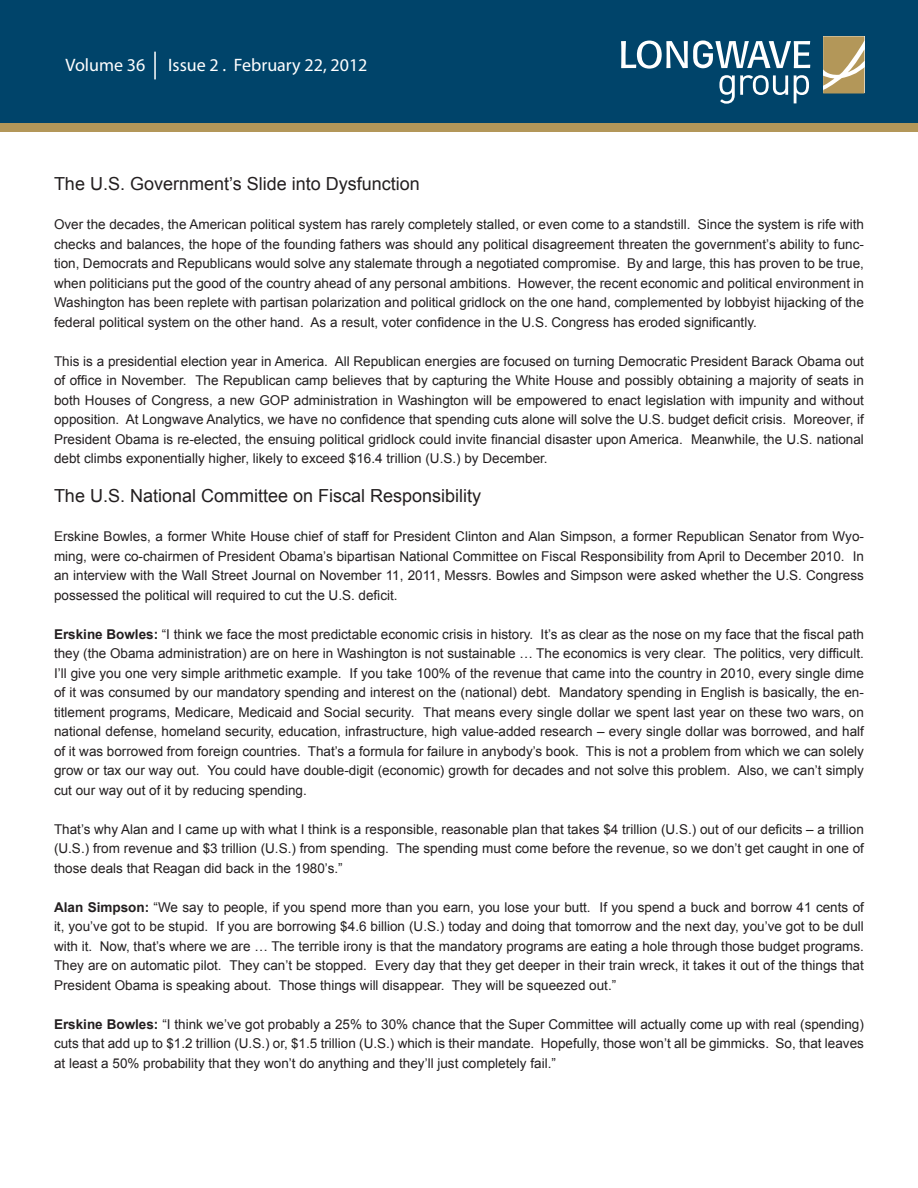
<style>
.page{position:relative;width:918px;height:1188px;background:#fff}
.page>*{position:absolute;margin:0;border:0;box-sizing:border-box;transform-origin:0 0}
.t1{font:18px "Arial";color:#231f20}
.t2{font:18px "Myriad Pro";color:#fff}
.t3{font:13.5px/19.5px "Arial";color:#231f20;text-align:justify}
.s1{font-weight:700}
</style>
<div class="page">
<div style="left:0;top:122px;width:918px;height:10px;background:#b39759"></div>
<div style="left:0;top:0;width:918px;height:123px;background:#00446a"></div>
<hr style="left:154px;top:52px;width:2px;height:27px;background:#fff">
<svg style="left:621px;top:40px;width:189px;height:29px"></svg>
<svg style="left:719px;top:75px;width:69px;height:29px"></svg>
<svg style="left:794px;top:75px;width:15px;height:28px"></svg>
<svg style="left:823px;top:36px;width:41px;height:58px;background:#bfa977"></svg>
<p class="t2" style="left:66px;top:54px;width:81px">Volume 36</p>
<p class="t2" style="left:168px;top:54px;width:201px">Issue 2 . February 22, 2012</p>
<p class="t1" style="left:54px;top:172px;width:367px">The U.S. Government’s Slide into Dysfunction</p>
<p class="t3" style="left:54px;top:215px;width:811px">Over the decades, the American political system has rarely completely stalled, or even come to a standstill. Since the system is rife with checks and balances, the hope of the founding fathers was should any political disagreement threaten the government’s ability to func&shy;tion, Democrats and Republicans would solve any stalemate through a negotiated compromise. By and large, this has proven to be true, when politicians put the good of the country ahead of any personal ambitions. However, the recent economic and political environment in Washington has been replete with partisan polarization and political gridlock on the one hand, complemented by lobbyist hijacking of the federal political system on the other hand. As a result, voter confidence in the U.S. Congress has eroded significantly.</p>
<p class="t3" style="left:54px;top:351px;width:811px">This is a presidential election year in America. All Republican energies are focused on turning Democratic President Barack Obama out of office in November. The Republican camp believes that by capturing the White House and possibly obtaining a majority of seats in both Houses of Congress, a new GOP administration in Washington will be empowered to enact legislation with impunity and without opposition. At Longwave Analytics, we have no confidence that spending cuts alone will solve the U.S. budget deficit crisis. Moreover, if President Obama is re-elected, the ensuing political gridlock could invite financial disaster upon America. Meanwhile, the U.S. national debt climbs exponentially higher, likely to exceed $16.4 trillion (U.S.) by December.</p>
<p class="t1" style="left:54px;top:484px;width:429px">The U.S. National Committee on Fiscal Responsibility</p>
<p class="t3" style="left:54px;top:527px;width:811px">Erskine Bowles, a former White House chief of staff for President Clinton and Alan Simpson, a former Republican Senator from Wyo&shy;ming, were co-chairmen of President Obama’s bipartisan National Committee on Fiscal Responsibility from April to December 2010. In an interview with the Wall Street Journal on November 11, 2011, Messrs. Bowles and Simpson were asked whether the U.S. Congress possessed the political will required to cut the U.S. deficit.</p>
<p class="t3" style="left:54px;top:624px;width:812px"><span class="s1">Erskine Bowles:</span> “I think we face the most predictable economic crisis in history. It’s as clear as the nose on my face that the fiscal path they (the Obama administration) are on here in Washington is not sustainable … The economics is very clear. The politics, very difficult.<br>I’ll give you one very simple arithmetic example. If you take 100% of the revenue that came into the country in 2010, every single dime of it was consumed by our mandatory spending and interest on the (national) debt. Mandatory spending in English is basically, the en&shy;titlement programs, Medicare, Medicaid and Social security. That means every single dollar we spent last year on these two wars, on national defense, homeland security, education, infrastructure, high value-added research – every single dollar was borrowed, and half of it was borrowed from foreign countries. That’s a formula for failure in anybody’s book. This is not a problem from which we can solely grow or tax our way out. You could have double-digit (economic) growth for decades and not solve this problem. Also, we can’t simply cut our way out of it by reducing spending.</p>
<p class="t3" style="left:54px;top:819px;width:811px">That’s why Alan and I came up with what I think is a responsible, reasonable plan that takes $4 trillion (U.S.) out of our deficits – a trillion (U.S.) from revenue and $3 trillion (U.S.) from spending. The spending must come before the revenue, so we don’t get caught in one of those deals that Reagan did back in the 1980’s.”</p>
<p class="t3" style="left:54px;top:897px;width:811px"><span class="s1">Alan Simpson:</span> “We say to people, if you spend more than you earn, you lose your butt. If you spend a buck and borrow 41 cents of it, you’ve got to be stupid. If you are borrowing $4.6 billion (U.S.) today and doing that tomorrow and the next day, you’ve got to be dull with it. Now, that’s where we are … The terrible irony is that the mandatory programs are eating a hole through those budget programs.<br>They are on automatic pilot. They can’t be stopped. Every day that they get deeper in their train wreck, it takes it out of the things that President Obama is speaking about. Those things will disappear. They will be squeezed out.”</p>
<p class="t3" style="left:54px;top:1014px;width:811px"><span class="s1">Erskine Bowles:</span> “I think we’ve got probably a 25% to 30% chance that the Super Committee will actually come up with real (spending) cuts that add up to $1.2 trillion (U.S.) or, $1.5 trillion (U.S.) which is their mandate. Hopefully, those won’t all be gimmicks. So, that leaves at least a 50% probability that they won’t do anything and they’ll just completely fail.”</p>
</div>
